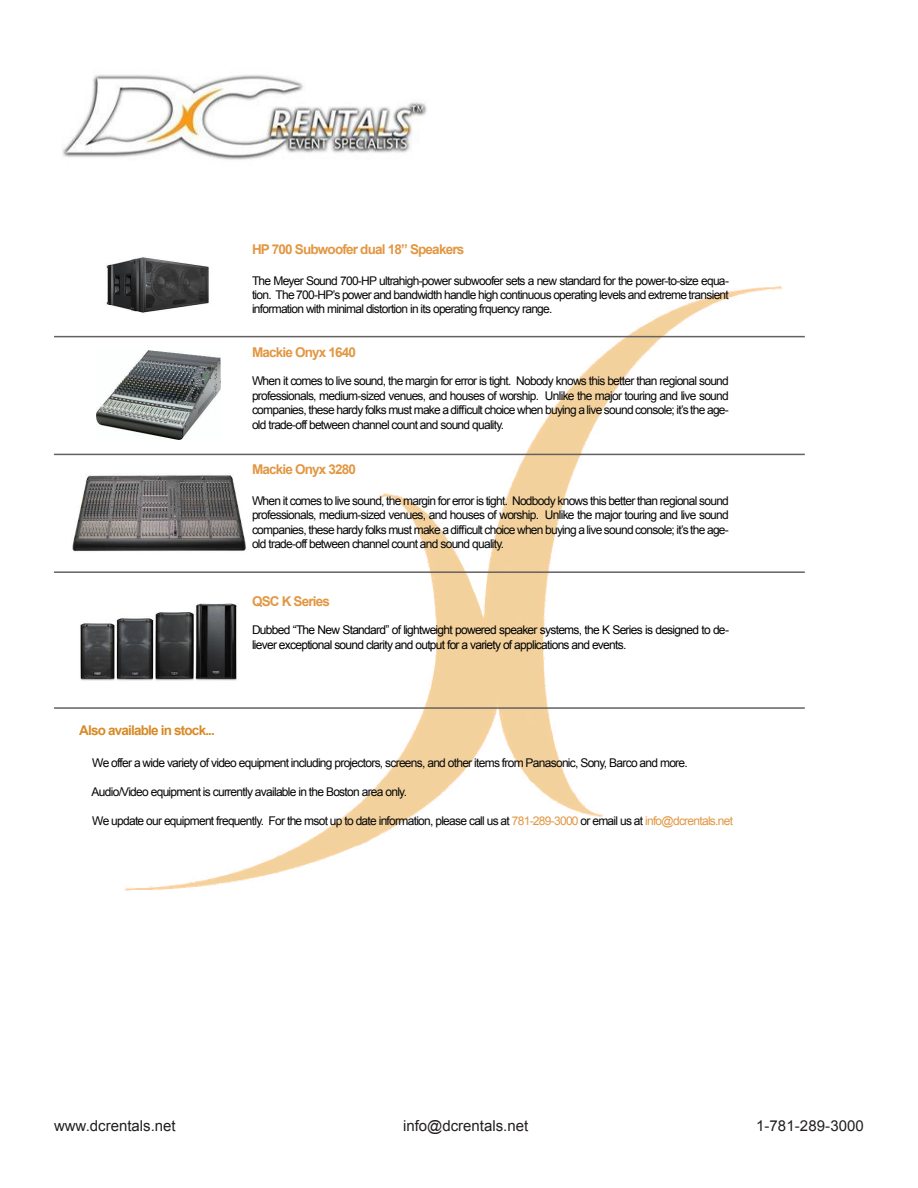
<style>
.page{position:relative;width:918px;height:1188px;background:#fff}
.page>*{position:absolute;margin:0;border:0;box-sizing:border-box;transform-origin:0 0}
.t1{font:15px "Arial";color:#231f20}
.t2{font:700 13.5px "Arial";letter-spacing:-.06em;color:#e29743}
.t3{font:700 13.5px "Arial";letter-spacing:-.06em;color:#d88a27}
.t4{font:12px/14.4px "Arial";letter-spacing:-.06em;color:#060606;text-align:justify}
.t5{font:12px/14.4px "Arial";letter-spacing:-.06em;color:#000}
.s1{color:#e29743}
</style>
<div class="page">
<img style="left:116px;top:286px;width:689px;height:606px">
<img style="left:62px;top:75px;width:365px;height:85px">
<hr style="left:54px;top:336px;width:751px;height:1px;background:#656161">
<hr style="left:54px;top:454px;width:751px;height:1px;background:#656161">
<hr style="left:54px;top:571px;width:751px;height:2px;background:#656161">
<hr style="left:54px;top:707px;width:751px;height:2px;background:#656161">
<img style="left:105px;top:257px;width:112px;height:68px">
<img style="left:97px;top:350px;width:124px;height:90px">
<img style="left:72px;top:473px;width:175px;height:80px">
<img style="left:80px;top:604px;width:165px;height:78px">
<p class="t2" style="left:252px;top:240px;width:214px">HP 700 Subwoofer dual 18” Speakers</p>
<p class="t4" style="left:252px;top:273px;width:478px">The Meyer Sound 700-HP ultrahigh-power subwoofer sets a new standard for the power-to-size equa&shy;tion. The 700-HP’s power and bandwidth handle high continuous operating levels and extreme transient information with minimal distortion in its operating frquency range.</p>
<p class="t2" style="left:252px;top:343px;width:106px">Mackie Onyx 1640</p>
<p class="t4" style="left:252px;top:374px;width:478px">When it comes to live sound, the margin for error is tight. Nobody knows this better than regional sound professionals, medium-sized venues, and houses of worship. Unlike the major touring and live sound companies, these hardy folks must make a difficult choice when buying a live sound console; it’s the age&shy;old trade-off between channel count and sound quality.</p>
<p class="t2" style="left:252px;top:461px;width:106px">Mackie Onyx 3280</p>
<p class="t4" style="left:252px;top:494px;width:478px">When it comes to live sound, the margin for error is tight. Nodbody knows this better than regional sound professionals, medium-sized venues, and houses of worship. Unlike the major touring and live sound companies, these hardy folks must make a difficult choice when buying a live sound console; it’s the age&shy;old trade-off between channel count and sound quality.</p>
<p class="t2" style="left:252px;top:592px;width:80px">QSC K Series</p>
<p class="t5" style="left:252px;top:623px;width:478px">Dubbed “The New Standard” of lightweight powered speaker systems, the K Series is designed to de&shy;liever exceptional sound clarity and output for a variety of applications and events.</p>
<p class="t3" style="left:79px;top:721px;width:137px">Also available in stock...</p>
<p class="t4" style="left:92px;top:756px;width:597px">We offer a wide variety of video equipment including projectors, screens, and other items from Panasonic, Sony, Barco and more.</p>
<p class="t4" style="left:92px;top:784px;width:317px">Audio/Video equipment is currently available in the Boston area only.</p>
<p class="t4" style="left:92px;top:813px;width:642px">We update our equipment frequently. For the msot up to date information, please call us at <span class="s1">781-289-3000</span> or email us at <span class="s1">info@dcrentals.net</span></p>
<p class="t1" style="left:54px;top:1116px;width:123px">www.dcrentals.net</p>
<p class="t1" style="left:403px;top:1116px;width:127px">info@dcrentals.net</p>
<p class="t1" style="left:756px;top:1116px;width:109px">1-781-289-3000</p>
</div>
